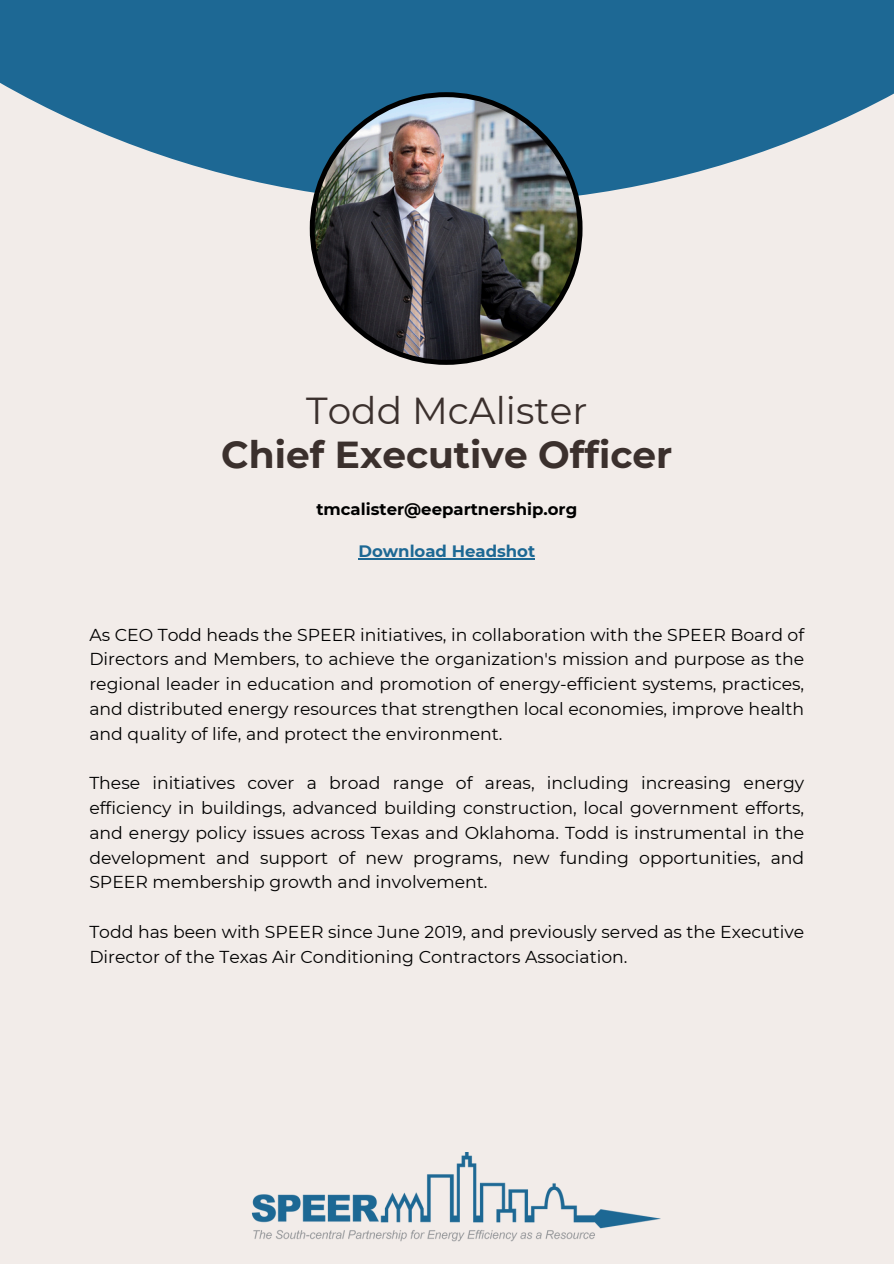
<style>
.page{position:relative;width:894px;height:1264px;background:#fff}
.page>*{position:absolute;margin:0;border:0;box-sizing:border-box;transform-origin:0 0}
.t1{font:700 37.5px/43.8px "Montserrat";color:#3b302d;text-align:center}
.t2{font:17.25px/24.8px "Montserrat";color:#000;text-align:justify}
.t3{font:700 16.5px "Montserrat";color:#000}
.t4{font:700 16.5px "Montserrat";color:#1d6894}
.s1{font-weight:400}
</style>
<div class="page">
<div style="left:0;top:0;width:893px;height:1263px;background:#f2ece9"></div>
<svg style="left:0;top:0;width:893px;height:196px;fill:#1d6894"></svg>
<img style="left:310px;top:92px;width:272px;height:273px">
<img style="left:251px;top:1152px;width:409px;height:90px">
<hr style="left:358px;top:558px;width:177px;height:1px;background:#1d6894">
<p class="t1" style="left:221px;top:388px;width:452px"><span class="s1">Todd McAlister<br></span>Chief Executive Officer</p>
<p class="t3" style="left:316px;top:499px;width:262px">tmcalister@eepartnership.org</p>
<p class="t4" style="left:358px;top:541px;width:178px">Download Headshot</p>
<h1 class="t2" style="left:89px;top:622px;width:716px">As CEO Todd heads the SPEER initiatives, in collaboration with the SPEER Board of Directors and Members, to achieve the organization's mission and purpose as the regional leader in education and promotion of energy-efficient systems, practices, and distributed energy resources that strengthen local economies, improve health and quality of life, and protect the environment.</h1>
<h2 class="t2" style="left:89px;top:770px;width:716px">These initiatives cover a broad range of areas, including increasing energy efficiency in buildings, advanced building construction, local government efforts, and energy policy issues across Texas and Oklahoma. Todd is instrumental in the development and support of new programs, new funding opportunities, and SPEER membership growth and involvement.</h2>
<h2 class="t2" style="left:89px;top:919px;width:716px">Todd has been with SPEER since June 2019, and previously served as the Executive<br>Director of the Texas Air Conditioning Contractors Association.</h2>
</div>
